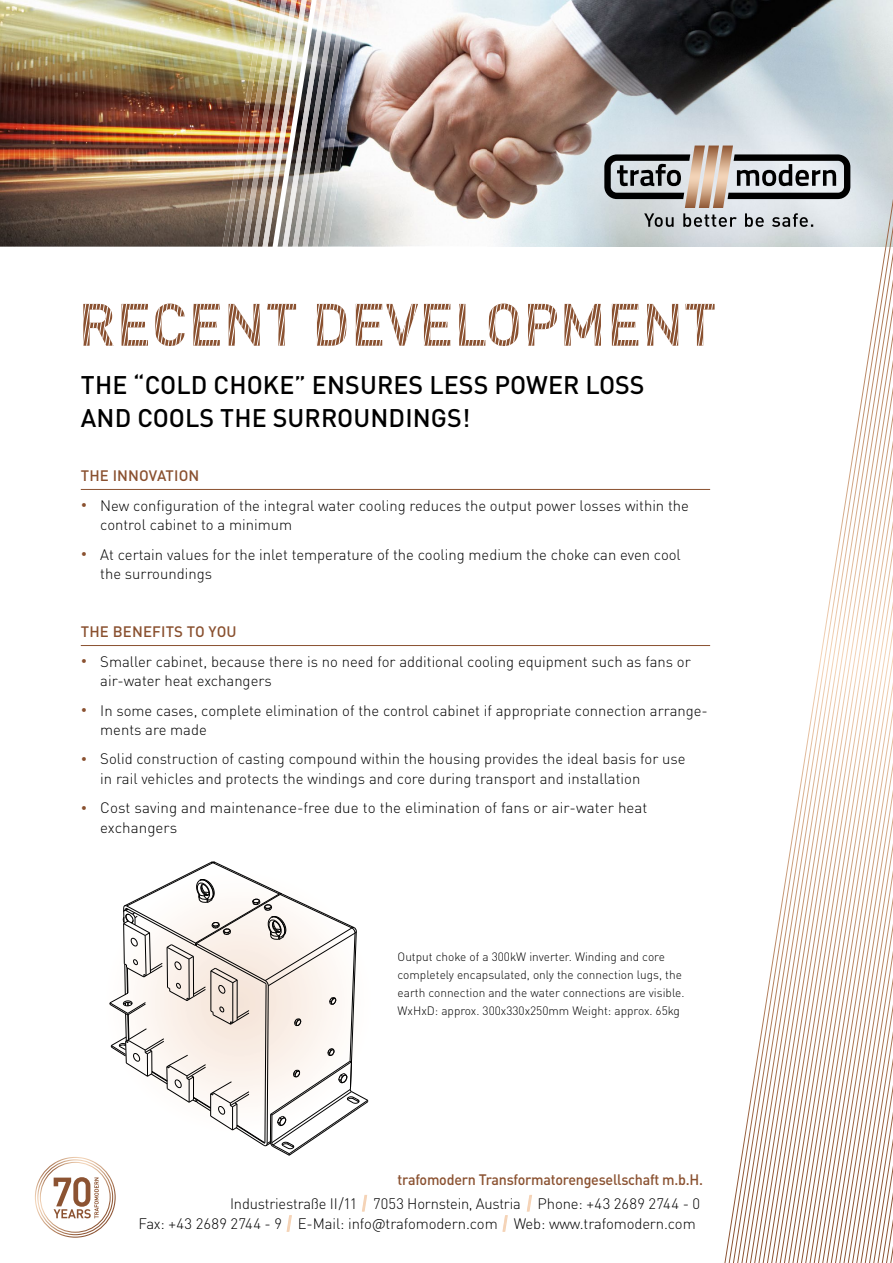
<style>
.page{position:relative;width:893px;height:1263px;background:#fff}
.page>*{position:absolute;margin:0;border:0;box-sizing:border-box;transform-origin:0 0}
.t1{font:500 25.2px/33px "DIN Pro";letter-spacing:.005em;color:#000}
.t2{font:300 15px/19.5px "DIN Pro";color:#000}
.t3{font:500 15px "DIN Pro";letter-spacing:.01em;color:#8a5130}
.t4{font:300 12px/18px "DIN Pro";color:#000}
.s1{font-size:12px;color:#8a5130}
.s2{font-weight:500;color:#8a5130}
.s3{font-weight:500;font-style:italic;font-size:18px;color:#f5d3b6}
</style>
<div class="page">
<img style="left:0;top:0;width:719px;height:247px">
<img style="left:222px;top:0;width:101px;height:247px">
<img style="left:323px;top:0;width:44px;height:247px">
<img style="left:487px;top:27px;width:232px;height:277px">
<svg style="left:604px;top:146px;width:115px;height:81px;background:#a5a2a0"></svg>
<svg style="left:719px;top:0;width:5px;height:247px"></svg>
<svg style="left:724px;top:0;width:4px;height:1263px"></svg>
<svg style="left:728px;top:0;width:4px;height:1263px"></svg>
<svg style="left:732px;top:0;width:4px;height:1263px"></svg>
<svg style="left:736px;top:0;width:5px;height:1263px"></svg>
<svg style="left:741px;top:0;width:4px;height:1263px"></svg>
<svg style="left:745px;top:0;width:4px;height:1263px"></svg>
<svg style="left:749px;top:0;width:4px;height:1263px"></svg>
<svg style="left:753px;top:0;width:5px;height:1263px"></svg>
<svg style="left:758px;top:0;width:4px;height:1263px"></svg>
<svg style="left:762px;top:0;width:4px;height:1263px"></svg>
<svg style="left:766px;top:0;width:4px;height:1263px"></svg>
<svg style="left:770px;top:0;width:5px;height:1263px"></svg>
<svg style="left:775px;top:0;width:4px;height:1263px"></svg>
<svg style="left:779px;top:0;width:4px;height:1263px"></svg>
<svg style="left:783px;top:0;width:4px;height:1263px"></svg>
<svg style="left:787px;top:0;width:5px;height:1263px"></svg>
<svg style="left:792px;top:0;width:4px;height:1263px"></svg>
<svg style="left:796px;top:0;width:4px;height:1263px"></svg>
<svg style="left:800px;top:0;width:4px;height:1263px"></svg>
<svg style="left:804px;top:0;width:5px;height:1263px"></svg>
<svg style="left:809px;top:0;width:4px;height:1263px"></svg>
<svg style="left:813px;top:0;width:4px;height:1263px"></svg>
<svg style="left:817px;top:0;width:4px;height:1263px"></svg>
<svg style="left:821px;top:0;width:5px;height:1263px"></svg>
<svg style="left:826px;top:0;width:4px;height:1263px"></svg>
<svg style="left:830px;top:0;width:4px;height:1263px"></svg>
<svg style="left:834px;top:0;width:4px;height:1263px"></svg>
<svg style="left:838px;top:0;width:5px;height:1263px"></svg>
<svg style="left:843px;top:0;width:4px;height:1263px"></svg>
<svg style="left:847px;top:0;width:4px;height:1263px"></svg>
<svg style="left:851px;top:0;width:4px;height:1263px"></svg>
<svg style="left:855px;top:0;width:5px;height:1263px"></svg>
<svg style="left:860px;top:0;width:33px;height:1263px"></svg>
<svg style="left:527px;top:1195px;width:5px;height:17px"></svg>
<svg style="left:502px;top:1215px;width:6px;height:17px"></svg>
<hr style="left:81px;top:489px;width:629px;height:1px;background:#8a5130">
<hr style="left:81px;top:645px;width:629px;height:1px;background:#8a5130">
<svg style="left:35px;top:861px;width:334px;height:377px"></svg>
<svg style="left:83px;top:304px;width:632px;height:42px"></svg>
<h1 class="t1" style="left:81px;top:365px;width:565px">THE “COLD CHOKE” ENSURES LESS POWER LOSS<br>AND COOLS THE SURROUNDINGS!</h1>
<p class="t3" style="left:81px;top:463px;width:120px">THE INNOVATION</p>
<p class="t2" style="left:100px;top:494px;width:590px;text-indent:-19px"><span class="s1">•</span> New configuration of the integral water cooling reduces the output power losses within the control cabinet to a minimum</p>
<p class="t2" style="left:100px;top:543px;width:582px;text-indent:-19px"><span class="s1">•</span> At certain values for the inlet temperature of the cooling medium the choke can even cool the surroundings</p>
<p class="t3" style="left:81px;top:619px;width:157px">THE BENEFITS TO YOU</p>
<p class="t2" style="left:100px;top:650px;width:592px;text-indent:-19px"><span class="s1">•</span> Smaller cabinet, because there is no need for additional cooling equipment such as fans or air-water heat exchangers</p>
<p class="t2" style="left:100px;top:699px;width:609px;text-indent:-19px"><span class="s1">•</span> In some cases, complete elimination of the control cabinet if appropriate connection arrange&shy;ments are made</p>
<p class="t2" style="left:100px;top:748px;width:587px;text-indent:-19px"><span class="s1">•</span> Solid construction of casting compound within the housing provides the ideal basis for use in rail vehicles and protects the windings and core during transport and installation</p>
<p class="t2" style="left:100px;top:797px;width:549px;text-indent:-20px"><span class="s1">•</span> Cost saving and maintenance-free due to the elimination of fans or air-water heat exchangers</p>
<p class="t4" style="left:398px;top:946px;width:289px">Output choke of a 300kW inverter. Winding and core completely encapsulated, only the connection lugs, the earth connection and the water connections are visible.<br>WxHxD: approx. 300x330x250mm Weight: approx. 65kg</p>
<p class="t2" style="left:230px;top:1166px;width:475px;line-height:23.5px;text-align:right"><span class="s2">trafomodern Transformatorengesellschaft m.b.H.<br></span>Industriestraße II/11 <span class="s3">|</span> 7053 Hornstein, Austria <span class="s3">|</span> Phone: +43 2689 2744 - 0</p>
<p class="t2" style="left:138px;top:1212px;width:559px">Fax: +43 2689 2744 - 9 <span class="s3">|</span> E-Mail: info@trafomodern.com <span class="s3">|</span> Web: www.trafomodern.com</p>
</div>
